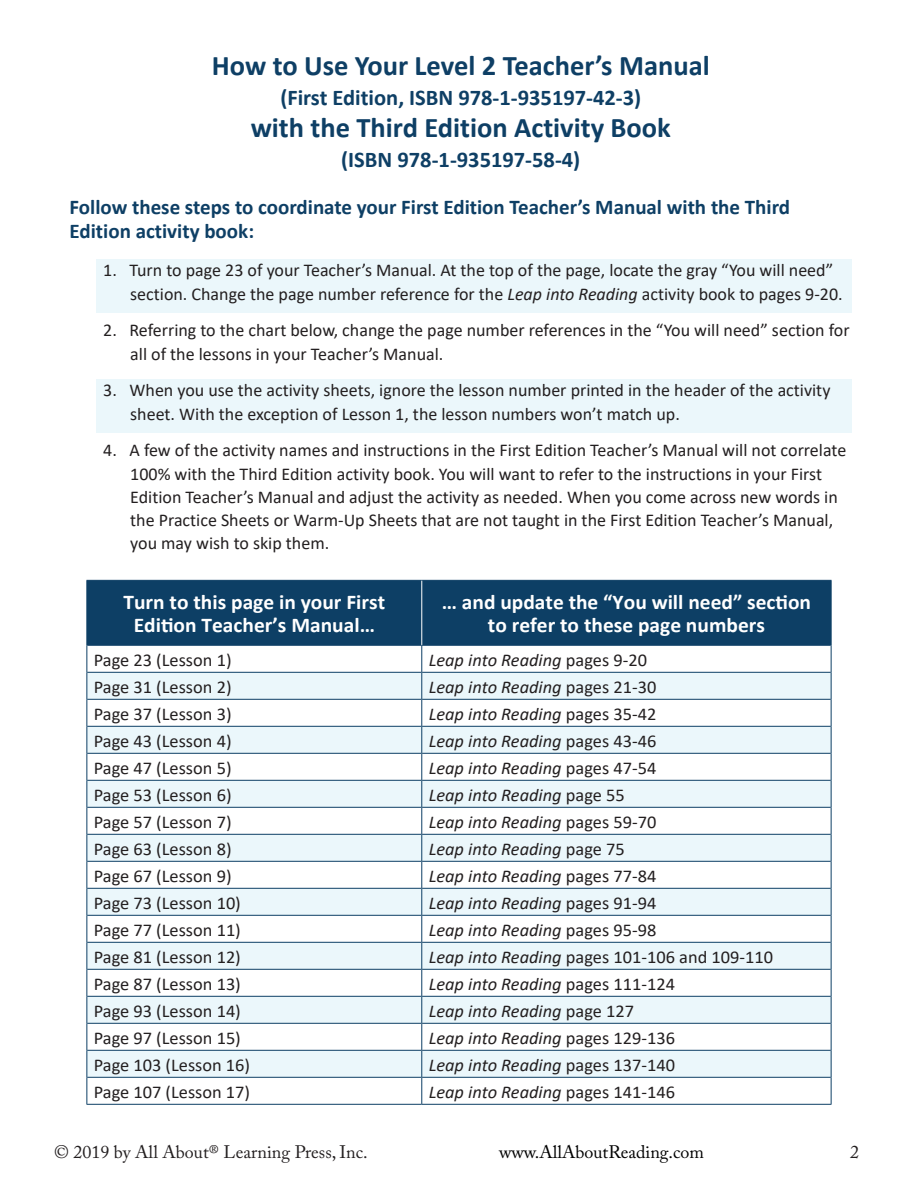
<style>
.page{position:relative;width:918px;height:1188px;background:#fff}
.page>*{position:absolute;margin:0;border:0;box-sizing:border-box;transform-origin:0 0}
.t1{font:700 28.5px "Calibri";color:#0e3f65}
.t2{font:700 22.5px "Calibri";color:#0e3f65}
.t3{font:700 21px "Calibri";color:#fff}
.t4{font:700 21px/24px "Calibri";color:#0e3f65}
.t5{font:18px/23.2px "Calibri";color:#231f20}
.t6{font:italic 18px "Calibri";color:#231f20}
.t7{font:18px "Adobe Caslon Pro";color:#231f20}
.t8{font:18px "Adobe Caslon Pro";color:#000}
.s1{font-style:italic}
.s2{font-style:normal}
</style>
<div class="page">
<div style="left:96px;top:379px;width:756px;height:54px;background:#ebf7fb"></div>
<div style="left:96px;top:259px;width:756px;height:54px;background:#ebf7fb"></div>
<div style="left:87px;top:581px;width:744px;height:64px;background:#0d3f65"></div>
<hr style="left:86px;top:580px;width:336px;height:1px;background:#0d3f65">
<hr style="left:422px;top:580px;width:410px;height:1px;background:#0d3f65">
<hr style="left:86px;top:1104px;width:336px;height:1px;background:#0d3f65">
<hr style="left:422px;top:1104px;width:410px;height:1px;background:#0d3f65">
<hr style="left:86px;top:581px;width:1px;height:64px;background:#0d3f65">
<hr style="left:421px;top:581px;width:1px;height:64px;background:#fff">
<hr style="left:831px;top:581px;width:1px;height:64px;background:#0d3f65">
<svg style="left:86px;top:645px;width:746px;height:459px"></svg>
<p class="t1" style="left:212px;top:46px;width:499px">How to Use Your Level 2 Teacher’s Manual</p>
<p class="t2" style="left:280px;top:82px;width:362px">(First Edition, ISBN 978-1-935197-42-3)</p>
<p class="t1" style="left:251px;top:107px;width:422px">with the Third Edition Activity Book</p>
<p class="t2" style="left:341px;top:143px;width:241px">(ISBN 978-1-935197-58-4)</p>
<p class="t4" style="left:70px;top:195px;width:722px">Follow these steps to coordinate your First Edition Teacher’s Manual with the Third<br>Edition activity book:</p>
<p class="t5" style="left:130px;top:258px;width:714px;text-indent:-27px">1. Turn to page 23 of your Teacher’s Manual. At the top of the page, locate the gray “You will need” section. Change the page number reference for the <span class="s1">Leap into Reading</span> activity book to pages 9-20.</p>
<p class="t5" style="left:130px;top:318px;width:721px;text-indent:-27px">2. Referring to the chart below, change the page number references in the “You will need” section for all of the lessons in your Teacher’s Manual.</p>
<p class="t5" style="left:130px;top:378px;width:702px;text-indent:-27px">3. When you use the activity sheets, ignore the lesson number printed in the header of the activity sheet. With the exception of Lesson 1, the lesson numbers won’t match up.</p>
<p class="t5" style="left:130px;top:438px;width:718px;text-indent:-27px">4. A few of the activity names and instructions in the First Edition Teacher’s Manual will not correlate 100% with the Third Edition activity book. You will want to refer to the instructions in your First Edition Teacher’s Manual and adjust the activity as needed. When you come across new words in the Practice Sheets or Warm-Up Sheets that are not taught in the First Edition Teacher’s Manual, you may wish to skip them.</p>
<p class="t3" style="left:123px;top:588px;width:263px">Turn to this page in your First</p>
<p class="t3" style="left:134px;top:610px;width:243px">Edition Teacher’s Manual…</p>
<p class="t3" style="left:442px;top:588px;width:371px">… and update the “You will need” section</p>
<p class="t3" style="left:488px;top:610px;width:279px">to refer to these page numbers</p>
<p class="t5" style="left:94px;top:647px;width:139px">Page 23 (Lesson 1)</p>
<p class="t6" style="left:429px;top:647px;width:220px">Leap into Reading <span class="s2">pages 9-20</span></p>
<p class="t5" style="left:94px;top:674px;width:139px">Page 31 (Lesson 2)</p>
<p class="t6" style="left:429px;top:674px;width:229px">Leap into Reading <span class="s2">pages 21-30</span></p>
<p class="t5" style="left:94px;top:701px;width:139px">Page 37 (Lesson 3)</p>
<p class="t6" style="left:429px;top:701px;width:229px">Leap into Reading <span class="s2">pages 35-42</span></p>
<p class="t5" style="left:94px;top:728px;width:139px">Page 43 (Lesson 4)</p>
<p class="t6" style="left:429px;top:728px;width:229px">Leap into Reading <span class="s2">pages 43-46</span></p>
<p class="t5" style="left:94px;top:755px;width:139px">Page 47 (Lesson 5)</p>
<p class="t6" style="left:429px;top:755px;width:229px">Leap into Reading <span class="s2">pages 47-54</span></p>
<p class="t5" style="left:94px;top:782px;width:139px">Page 53 (Lesson 6)</p>
<p class="t6" style="left:429px;top:782px;width:198px">Leap into Reading <span class="s2">page 55</span></p>
<p class="t5" style="left:94px;top:809px;width:139px">Page 57 (Lesson 7)</p>
<p class="t6" style="left:429px;top:809px;width:229px">Leap into Reading <span class="s2">pages 59-70</span></p>
<p class="t5" style="left:94px;top:836px;width:139px">Page 63 (Lesson 8)</p>
<p class="t6" style="left:429px;top:836px;width:198px">Leap into Reading <span class="s2">page 75</span></p>
<p class="t5" style="left:94px;top:863px;width:139px">Page 67 (Lesson 9)</p>
<p class="t6" style="left:429px;top:863px;width:229px">Leap into Reading <span class="s2">pages 77-84</span></p>
<p class="t5" style="left:94px;top:890px;width:149px">Page 73 (Lesson 10)</p>
<p class="t6" style="left:429px;top:890px;width:229px">Leap into Reading <span class="s2">pages 91-94</span></p>
<p class="t5" style="left:94px;top:917px;width:149px">Page 77 (Lesson 11)</p>
<p class="t6" style="left:429px;top:917px;width:229px">Leap into Reading <span class="s2">pages 95-98</span></p>
<p class="t5" style="left:94px;top:944px;width:149px">Page 81 (Lesson 12)</p>
<p class="t5" style="left:429px;top:944px;width:346px"><span class="s1">Leap into Reading</span> pages 101-106 and 109-110</p>
<p class="t5" style="left:94px;top:971px;width:149px">Page 87 (Lesson 13)</p>
<p class="t6" style="left:429px;top:971px;width:248px">Leap into Reading <span class="s2">pages 111-124</span></p>
<p class="t5" style="left:94px;top:998px;width:149px">Page 93 (Lesson 14)</p>
<p class="t6" style="left:429px;top:998px;width:207px">Leap into Reading <span class="s2">page 127</span></p>
<p class="t5" style="left:94px;top:1025px;width:149px">Page 97 (Lesson 15)</p>
<p class="t6" style="left:429px;top:1025px;width:248px">Leap into Reading <span class="s2">pages 129-136</span></p>
<p class="t5" style="left:94px;top:1052px;width:158px">Page 103 (Lesson 16)</p>
<p class="t6" style="left:429px;top:1052px;width:248px">Leap into Reading <span class="s2">pages 137-140</span></p>
<p class="t5" style="left:94px;top:1079px;width:158px">Page 107 (Lesson 17)</p>
<p class="t6" style="left:429px;top:1079px;width:248px">Leap into Reading <span class="s2">pages 141-146</span></p>
<p class="t7" style="left:54px;top:1141px;width:315px">© 2019 by All About® Learning Press, Inc.</p>
<p class="t8" style="left:499px;top:1141px;width:206px">www.AllAboutReading.com</p>
<p class="t7" style="left:850px;top:1141px;width:10px">2</p>
</div>
